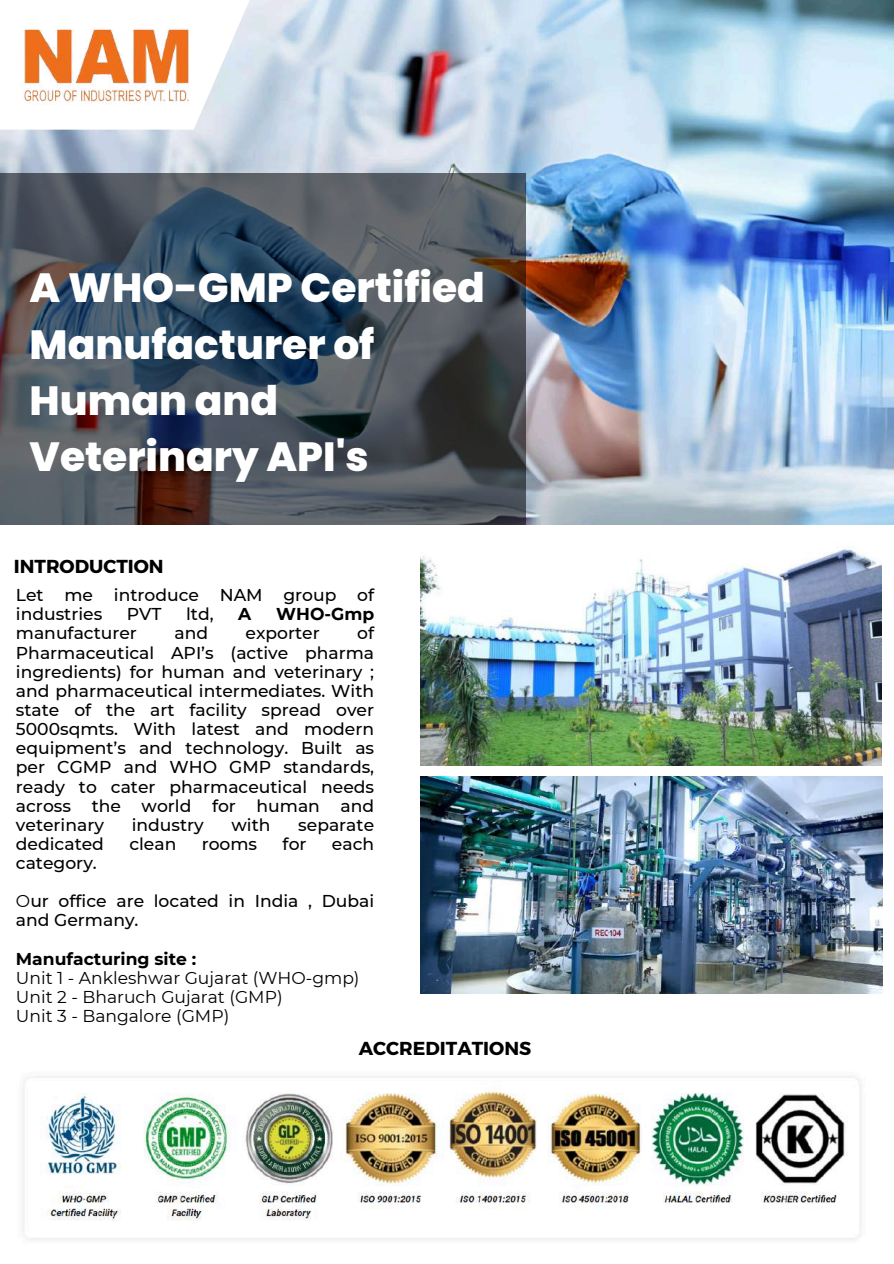
<style>
.page{position:relative;width:894px;height:1264px;background:#fff}
.page>*{position:absolute;margin:0;border:0;box-sizing:border-box;transform-origin:0 0}
.t1{font:800 40.8px/56.2px "Poppins";color:#fff}
.t2{font:700 18.75px "Montserrat";color:#000}
.t3{font:500 17.1px/19.2px "Montserrat";color:#000}
.t4{font:17.1px/19.2px "Montserrat";color:#000}
.t5{font:700 17.1px "Montserrat";color:#000}
.s1{font-weight:400}
</style>
<div class="page">
<img style="left:0;top:0;width:893px;height:524px">
<svg style="left:0;top:0;width:249px;height:130px"></svg>
<svg style="left:0;top:173px;width:525px;height:352px;background:#454f5a"></svg>
<img style="left:16px;top:18px;width:181px;height:93px">
<img style="left:420px;top:546px;width:461px;height:219px">
<img style="left:420px;top:776px;width:462px;height:217px">
<img style="left:22px;top:1076px;width:839px;height:164px">
<h1 class="t1" style="left:30px;top:260px;width:456px">A WHO-GMP Certified<br>Manufacturer of<br>Human and<br>Veterinary API's</h1>
<p class="t2" style="left:14px;top:554px;width:151px">INTRODUCTION</p>
<p class="t3" style="left:16px;top:585px;width:359px">Let me introduce NAM group of industries</p>
<p class="t3" style="left:127px;top:604px;width:36px">PVT</p>
<p class="t3" style="left:186px;top:604px;width:29px">ltd,</p>
<p class="t5" style="left:238px;top:603px;width:15px">A</p>
<p class="t5" style="left:276px;top:603px;width:99px">WHO-Gmp</p>
<p class="t3" style="left:16px;top:623px;width:122px">manufacturer</p>
<p class="t3" style="left:174px;top:623px;width:35px">and</p>
<p class="t3" style="left:245px;top:623px;width:76px">exporter</p>
<p class="t3" style="left:16px;top:623px;width:359px;text-align:justify;text-indent:341px">of Pharmaceutical API’s (active pharma ingredients) for human and veterinary ; and pharmaceutical intermediates. With state of the art facility spread over 5000sqmts. With latest and modern equipment’s and technology. Built as per CGMP and WHO GMP standards, ready to cater pharmaceutical needs across the world for human and veterinary</p>
<p class="t3" style="left:132px;top:815px;width:74px">industry</p>
<p class="t3" style="left:231px;top:815px;width:40px">with</p>
<p class="t3" style="left:298px;top:815px;width:77px">separate</p>
<p class="t3" style="left:16px;top:834px;width:89px">dedicated</p>
<p class="t3" style="left:129px;top:834px;width:48px">clean</p>
<p class="t3" style="left:202px;top:834px;width:57px">rooms</p>
<p class="t3" style="left:282px;top:834px;width:25px">for</p>
<p class="t3" style="left:332px;top:834px;width:44px">each</p>
<p class="t3" style="left:16px;top:853px;width:82px">category.</p>
<p class="t3" style="left:16px;top:891px;width:359px"><span class="s1">O</span>ur office are located in India , Dubai and Germany.</p>
<p class="t5" style="left:16px;top:948px;width:182px">Manufacturing site :</p>
<p class="t4" style="left:16px;top:968px;width:345px">Unit 1 - Ankleshwar Gujarat (WHO-gmp)<br>Unit 2 - Bharuch Gujarat (GMP)<br>Unit 3 - Bangalore (GMP)</p>
<p class="t2" style="left:359px;top:1035px;width:174px">ACCREDITATIONS</p>
</div>
